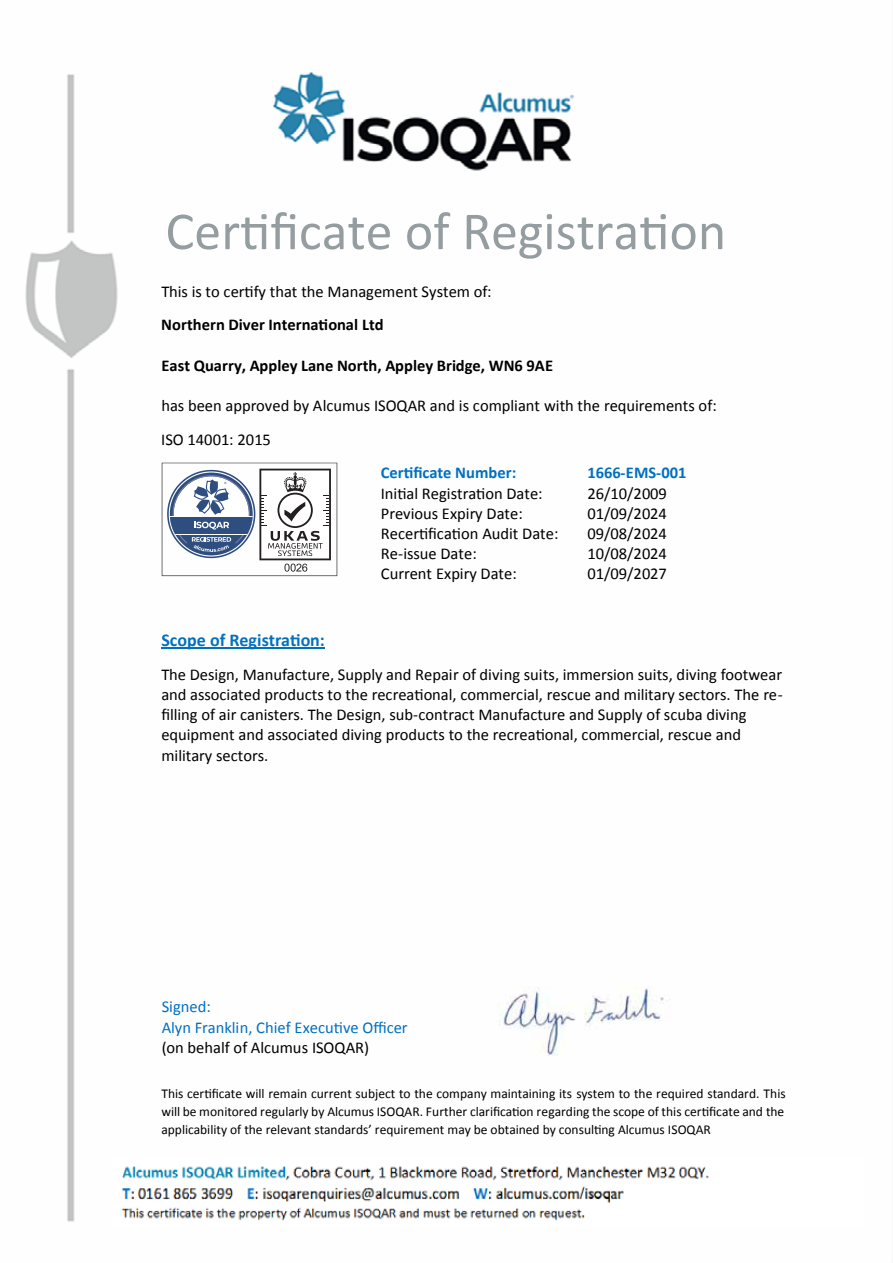
<style>
.page{position:relative;width:893px;height:1263px;background:#fff}
.page>*{position:absolute;margin:0;border:0;box-sizing:border-box;transform-origin:0 0}
.t1{font:54px "Calibri";color:#959da1}
.t2{font:700 18px "Calibri";color:#0070c0}
.t3{font:16.5px/20.1px "Calibri";color:#000}
.t4{font:700 16.5px "Calibri";letter-spacing:.005em;color:#000}
.t5{font:16.5px/20.2px "Calibri";color:#0070c0}
.t6{font:700 16.5px "Calibri";letter-spacing:-.005em;color:#0070c0}
.t7{font:13.5px/17.9px "Calibri";color:#000;text-align:justify}
</style>
<div class="page">
<img style="left:25px;top:71px;width:684px;height:1151px">
<img style="left:498px;top:987px;width:177px;height:70px">
<hr style="left:161px;top:648px;width:164px;height:1px;background:#0070c0">
<svg style="left:162px;top:463px;width:175px;height:113px"></svg>
<h1 class="t1" style="left:165px;top:194px;width:562px">Certificate of Registration</h1>
<p class="t3" style="left:161px;top:281px;width:332px">This is to certify that the Management System of:</p>
<p class="t4" style="left:161px;top:313px;width:224px">Northern Diver International Ltd</p>
<p class="t4" style="left:161px;top:353px;width:393px">East Quarry, Appley Lane North, Appley Bridge, WN6 9AE</p>
<p class="t3" style="left:161px;top:388px;width:557px;line-height:33.8px">has been approved by Alcumus ISOQAR and is compliant with the requirements of:<br>ISO 14001: 2015</p>
<p class="t6" style="left:381px;top:461px;width:137px">Certificate Number:</p>
<p class="t6" style="left:588px;top:461px;width:100px">1666-EMS-001</p>
<p class="t3" style="left:381px;top:483px;width:163px">Initial Registration Date:</p>
<p class="t3" style="left:588px;top:483px;width:81px">26/10/2009</p>
<p class="t3" style="left:381px;top:503px;width:143px">Previous Expiry Date:</p>
<p class="t3" style="left:588px;top:503px;width:81px">01/09/2024</p>
<p class="t3" style="left:381px;top:523px;width:179px">Recertification Audit Date:</p>
<p class="t3" style="left:588px;top:523px;width:81px">09/08/2024</p>
<p class="t3" style="left:381px;top:543px;width:97px">Re-issue Date:</p>
<p class="t3" style="left:588px;top:543px;width:81px">10/08/2024</p>
<p class="t3" style="left:381px;top:563px;width:138px">Current Expiry Date:</p>
<p class="t3" style="left:588px;top:563px;width:81px">01/09/2027</p>
<p class="t2" style="left:161px;top:627px;width:165px">Scope of Registration:</p>
<p class="t3" style="left:161px;top:664px;width:623px">The Design, Manufacture, Supply and Repair of diving suits, immersion suits, diving footwear and associated products to the recreational, commercial, rescue and military sectors. The re&shy;filling of air canisters. The Design, sub-contract Manufacture and Supply of scuba diving equipment and associated diving products to the recreational, commercial, rescue and military sectors.</p>
<p class="t5" style="left:162px;top:996px;width:247px">Signed:<br>Alyn Franklin, Chief Executive Officer</p>
<p class="t3" style="left:162px;top:1037px;width:209px">(on behalf of Alcumus ISOQAR)</p>
<p class="t7" style="left:161px;top:1084px;width:626px">This certificate will remain current subject to the company maintaining its system to the required standard. This will be monitored regularly by Alcumus ISOQAR. Further clarification regarding the scope of this certificate and the applicability of the relevant standards’ requirement may be obtained by consulting Alcumus ISOQAR</p>
</div>
